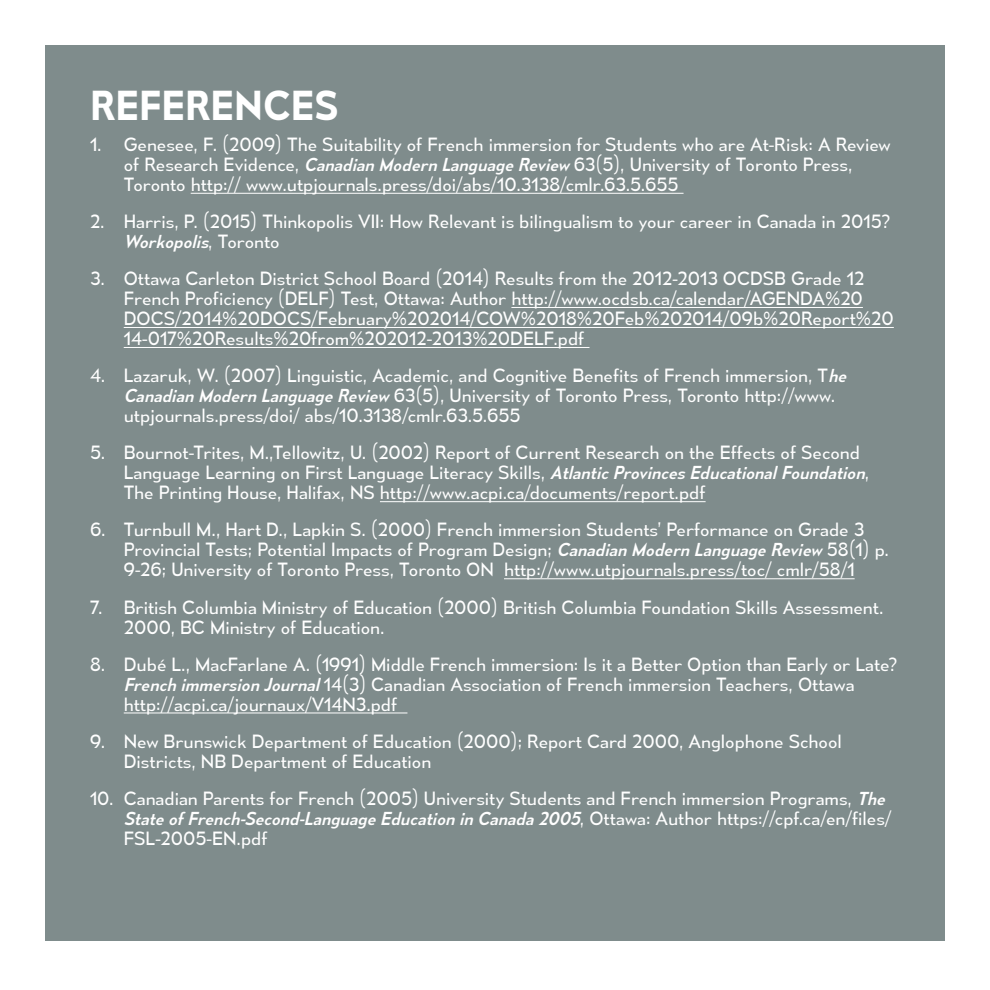
<style>
.page{position:relative;width:990px;height:990px;background:#fff}
.page>*{position:absolute;margin:0;border:0;box-sizing:border-box;transform-origin:0 0}
.t1{font:37.5px "Mesmerize Sb";color:#fff}
.t2{font:17.5px/20px "Mesmerize Bk";color:#fff}
.t3{font:italic 17.5px "Mesmerize Rg";color:#fff}
.s1{font-family:"Mesmerize Rg";font-style:italic}
.s2{font-family:"Mesmerize Bk";font-style:normal}
</style>
<div class="page">
<div style="left:45px;top:45px;width:900px;height:895px;background:#7f8c8c"></div>
<hr style="left:191px;top:193px;width:493px;height:1px;background:#fff">
<hr style="left:511px;top:307px;width:352px;height:1px;background:#fff">
<hr style="left:124px;top:327px;width:770px;height:1px;background:#fff">
<hr style="left:124px;top:347px;width:466px;height:1px;background:#fff">
<hr style="left:380px;top:501px;width:326px;height:1px;background:#fff">
<hr style="left:504px;top:578px;width:351px;height:1px;background:#fff">
<hr style="left:124px;top:713px;width:283px;height:1px;background:#fff">
<h1 class="t1" style="left:90px;top:82px;width:250px">REFERENCES</h1>
<p class="t2" style="left:124px;top:134px;width:769px;text-indent:-34px">1. Genesee, F. (2009) The Suitability of French immersion for Students who are At-Risk: A Review of Research Evidence, <span class="s1">Canadian Modern Language Review</span> 63(5), University of Toronto Press,<br>Toronto http:// www.utpjournals.press/doi/abs/10.3138/cmlr.63.5.655</p>
<p class="t2" style="left:90px;top:211px;width:802px">2. Harris, P. (2015) Thinkopolis VII: How Relevant is bilingualism to your career in Canada in 2015?</p>
<p class="t3" style="left:124px;top:231px;width:157px">Workopolis<span class="s2">, Toronto</span></p>
<p class="t2" style="left:124px;top:268px;width:772px;text-indent:-34px">3. Ottawa Carleton District School Board (2014) Results from the 2012-2013 OCDSB Grade 12<br>French Proficiency (DELF) Test, Ottawa: Author http://www.ocdsb.ca/calendar/AGENDA%20<br>DOCS/2014%20DOCS/February%202014/COW%2018%20Feb%202014/09b%20Report%20<br>14-017%20Results%20from%202012-2013%20DELF.pdf</p>
<p class="t2" style="left:124px;top:365px;width:724px;text-indent:-34px">4. Lazaruk, W. (2007) Linguistic, Academic, and Cognitive Benefits of French immersion, T<span class="s1">he<br>Canadian Modern Language Review</span> 63(5), University of Toronto Press, Toronto http://www. utpjournals.press/doi/ abs/10.3138/cmlr.63.5.655</p>
<p class="t2" style="left:124px;top:443px;width:747px;text-indent:-34px">5. Bournot-Trites, M.,Tellowitz, U. (2002) Report of Current Research on the Effects of Second<br>Language Learning on First Language Literacy Skills, <span class="s1">Atlantic Provinces Educational Foundation</span>,<br>The Printing House, Halifax, NS http://www.acpi.ca/documents/report.pdf</p>
<p class="t2" style="left:124px;top:520px;width:767px;text-indent:-34px">6. Turnbull M., Hart D., Lapkin S. (2000) French immersion Students’ Performance on Grade 3<br>Provincial Tests; Potential Impacts of Program Design; <span class="s1">Canadian Modern Language Review</span> 58(1) p.<br>9-26; University of Toronto Press, Toronto ON http://www.utpjournals.press/toc/ cmlr/58/1</p>
<p class="t2" style="left:124px;top:597px;width:761px;text-indent:-34px">7. British Columbia Ministry of Education (2000) British Columbia Foundation Skills Assessment.<br>2000, BC Ministry of Education.</p>
<p class="t2" style="left:124px;top:654px;width:775px;text-indent:-34px">8. Dubé L., MacFarlane A. (1991) Middle French immersion: Is it a Better Option than Early or Late?<br><span class="s1">French immersion Journal</span> 14(3) Canadian Association of French immersion Teachers, Ottawa http://acpi.ca/journaux/V14N3.pdf</p>
<p class="t2" style="left:124px;top:731px;width:720px;text-indent:-34px">9. New Brunswick Department of Education (2000); Report Card 2000, Anglophone School<br>Districts, NB Department of Education</p>
<p class="t2" style="left:90px;top:788px;width:797px">10. Canadian Parents for French (2005) University Students and French immersion Programs, <span class="s1">The</span></p>
<p class="t3" style="left:124px;top:808px;width:769px">State of French-Second-Language Education in Canada 2005<span class="s2">, Ottawa: Author https://cpf.ca/en/files/</span></p>
<p class="t2" style="left:124px;top:828px;width:145px">FSL-2005-EN.pdf</p>
</div>
